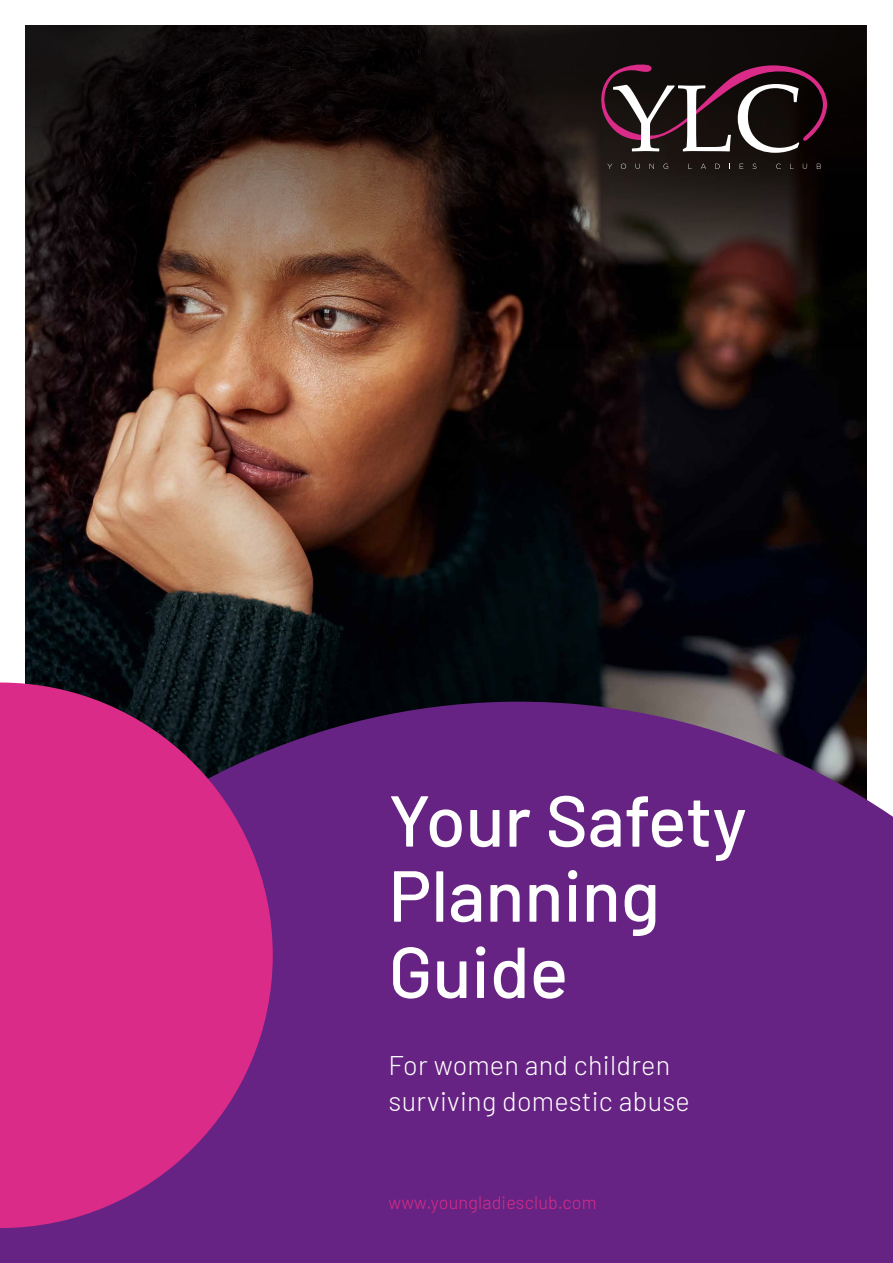
<style>
.page{position:relative;width:893px;height:1263px;background:#fff}
.page>*{position:absolute;margin:0;border:0;box-sizing:border-box;transform-origin:0 0}
.t1{font:500 72px/75.6px "Barlow";color:#fff}
.t2{font:300 27px/36px "Barlow";letter-spacing:.01em;color:#fff}
.t3{font:300 18px "Barlow";letter-spacing:.01em;color:#db2b88}
</style>
<div class="page">
<img style="left:26px;top:383px;width:840px;height:319px">
<svg style="left:26px;top:26px;width:840px;height:357px;background:#32211a"></svg>
<div style="left:0;top:702px;width:893px;height:561px;background:#662383"></div>
<svg style="left:0;top:682px;width:273px;height:546px;background:#ba287e"></svg>
<svg style="left:597px;top:63px;width:230px;height:90px;background:#433036"></svg>
<svg style="left:607px;top:164px;width:5px;height:5px"></svg>
<svg style="left:621px;top:164px;width:5px;height:5px"></svg>
<svg style="left:636px;top:164px;width:4px;height:5px"></svg>
<svg style="left:650px;top:164px;width:4px;height:5px"></svg>
<svg style="left:663px;top:164px;width:5px;height:5px"></svg>
<svg style="left:688px;top:164px;width:4px;height:5px"></svg>
<svg style="left:701px;top:164px;width:5px;height:5px"></svg>
<svg style="left:715px;top:164px;width:5px;height:5px"></svg>
<svg style="left:740px;top:164px;width:3px;height:5px"></svg>
<svg style="left:753px;top:164px;width:3px;height:5px"></svg>
<svg style="left:776px;top:164px;width:5px;height:5px"></svg>
<svg style="left:790px;top:164px;width:4px;height:5px"></svg>
<svg style="left:803px;top:164px;width:4px;height:5px"></svg>
<svg style="left:817px;top:164px;width:4px;height:5px"></svg>
<h1 class="t1" style="left:389px;top:777px;width:360px">Your Safety<br>Planning<br>Guide</h1>
<p class="t2" style="left:389px;top:1045px;width:303px">For women and children surviving domestic abuse</p>
<p class="t3" style="left:389px;top:1189px;width:210px">www.youngladiesclub.com</p>
</div>
